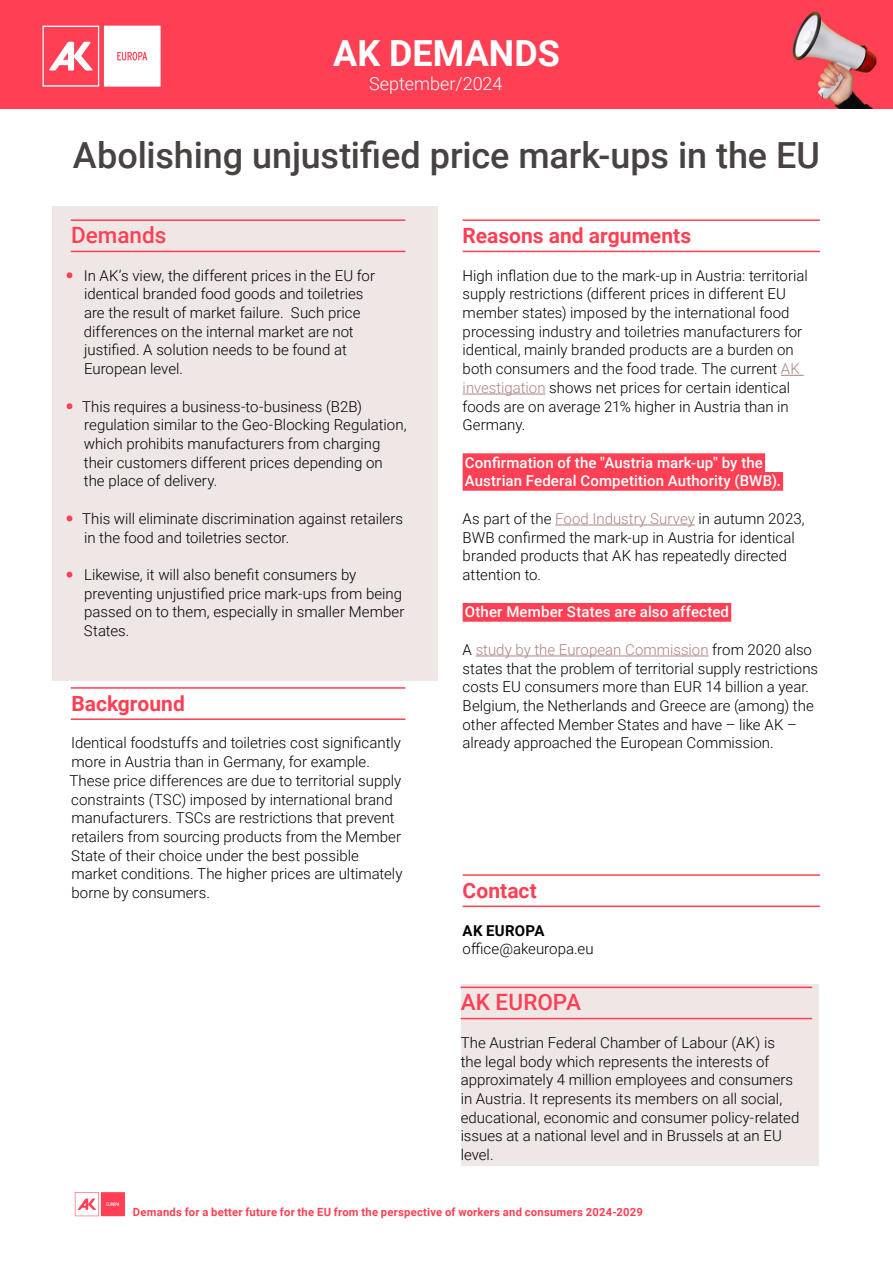
<style>
.page{position:relative;width:893px;height:1263px;background:#fff}
.page>*{position:absolute;margin:0;border:0;box-sizing:border-box;transform-origin:0 0}
.t1{font:500 36px "Roboto";letter-spacing:-.005em;color:#484242}
.t2{font:700 36px "Roboto";color:#fff}
.t3{font:500 22.5px "Roboto";color:#ff4054}
.t4{font:700 21px "Roboto";color:#ff4054}
.t5{font:300 18px "Roboto";color:#fff}
.t6{font:300 15px/18.8px "Roboto";color:#000}
.t7{font:500 15px/18.8px "Roboto";letter-spacing:.01em;color:#fff}
.t8{font:700 15px "Roboto";letter-spacing:.015em;color:#000}
.t9{font:700 11.25px "Roboto";letter-spacing:.02em;color:#ff4054}
.s1{color:#ff4054}
.s2{color:#af8282}
</style>
<div class="page">
<svg style="left:75px;top:1192px;width:50px;height:24px"></svg>
<div style="left:461px;top:985px;width:357px;height:181px;background:#efe6e6"></div>
<div style="left:0;top:0;width:893px;height:109px;background:#ff4054"></div>
<svg style="left:43px;top:26px;width:118px;height:61px"></svg>
<div style="left:52px;top:206px;width:385px;height:474px;background:#efe6e6"></div>
<hr style="left:71px;top:219px;width:334px;height:2px;background:#ff4054">
<hr style="left:71px;top:251px;width:334px;height:1px;background:#ff4054">
<hr style="left:71px;top:687px;width:334px;height:2px;background:#ff4054">
<hr style="left:71px;top:718px;width:334px;height:2px;background:#ff4054">
<hr style="left:463px;top:219px;width:357px;height:2px;background:#ff4054">
<hr style="left:463px;top:251px;width:357px;height:1px;background:#ff4054">
<svg style="left:781px;top:375px;width:23px;height:1px"></svg>
<hr style="left:463px;top:394px;width:83px;height:1px;background:#af8282">
<div style="left:463px;top:453px;width:302px;height:19px;background:#ff4054"></div>
<div style="left:463px;top:472px;width:320px;height:19px;background:#ff4054"></div>
<hr style="left:555px;top:525px;width:140px;height:1px;background:#af8282">
<div style="left:463px;top:603px;width:268px;height:19px;background:#ff4054"></div>
<hr style="left:476px;top:656px;width:233px;height:1px;background:#af8282">
<hr style="left:461px;top:986px;width:351px;height:2px;background:#ff4054">
<hr style="left:461px;top:1018px;width:351px;height:1px;background:#ff4054">
<hr style="left:463px;top:874px;width:357px;height:2px;background:#ff4054">
<hr style="left:463px;top:905px;width:357px;height:2px;background:#ff4054">
<img style="left:792px;top:11px;width:85px;height:98px">
<h1 class="t2" style="left:333px;top:28px;width:228px">AK DEMANDS</h1>
<p class="t5" style="left:369px;top:71px;width:135px">September/2024</p>
<h1 class="t1" style="left:73px;top:130px;width:748px">Abolishing unjustified price mark-ups in the EU</h1>
<h2 class="t3" style="left:71px;top:219px;width:97px">Demands</h2>
<p class="t6" style="left:84px;top:265px;width:293px;text-indent:-17px"><span class="s1">•</span> In AK’s view, the different prices in the EU for identical branded food goods and toiletries are the result of market failure. Such price differences on the internal market are not justified. A solution needs to be found at European level.</p>
<p class="t6" style="left:84px;top:396px;width:324px;text-indent:-17px"><span class="s1">•</span> This requires a business-to-business (B2B) regulation similar to the Geo-Blocking Regulation, which prohibits manufacturers from charging their customers different prices depending on the place of delivery.</p>
<p class="t6" style="left:84px;top:509px;width:320px;text-indent:-17px"><span class="s1">•</span> This will eliminate discrimination against retailers in the food and toiletries sector.</p>
<p class="t6" style="left:84px;top:565px;width:322px;text-indent:-17px"><span class="s1">•</span> Likewise, it will also benefit consumers by preventing unjustified price mark-ups from being passed on to them, especially in smaller Member States.</p>
<h3 class="t4" style="left:71px;top:689px;width:115px">Background</h3>
<p class="t6" style="left:69px;top:733px;width:335px">Identical foodstuffs and toiletries cost significantly more in Austria than in Germany, for example.<br>These price differences are due to territorial supply constraints (TSC) imposed by international brand manufacturers. TSCs are restrictions that prevent retailers from sourcing products from the Member State of their choice under the best possible market conditions. The higher prices are ultimately borne by consumers.</p>
<h3 class="t4" style="left:463px;top:221px;width:230px">Reasons and arguments</h3>
<p class="t6" style="left:463px;top:265px;width:347px">High inflation due to the mark-up in Austria: territorial supply restrictions (different prices in different EU member states) imposed by the international food processing industry and toiletries manufacturers for identical, mainly branded products are a burden on both consumers and the food trade. The current <span class="s2">AK investigation</span> shows net prices for certain identical foods are on average 21% higher in Austria than in Germany.</p>
<p class="t7" style="left:465px;top:452px;width:318px">Confirmation of the "Austria mark-up" by the<br>Austrian Federal Competition Authority (BWB).</p>
<p class="t6" style="left:463px;top:509px;width:344px">As part of the <span class="s2">Food Industry Survey</span> in autumn 2023, BWB confirmed the mark-up in Austria for identical branded products that AK has repeatedly directed attention to.</p>
<p class="t7" style="left:465px;top:602px;width:266px">Other Member States are also affected</p>
<p class="t6" style="left:463px;top:639px;width:357px">A <span class="s2">study by the European Commission</span> from 2020 also states that the problem of territorial supply restrictions costs EU consumers more than EUR 14 billion a year.<br>Belgium, the Netherlands and Greece are (among) the other affected Member States and have – like AK – already approached the European Commission.</p>
<h3 class="t4" style="left:463px;top:876px;width:76px">Contact</h3>
<p class="t8" style="left:463px;top:920px;width:83px">AK EUROPA</p>
<p class="t6" style="left:463px;top:939px;width:133px">office@akeuropa.eu</p>
<h2 class="t3" style="left:461px;top:987px;width:122px">AK EUROPA</h2>
<p class="t6" style="left:461px;top:1032px;width:340px">The Austrian Federal Chamber of Labour (AK) is the legal body which represents the interests of approximately 4 million employees and consumers in Austria. It represents its members on all social, educational, economic and consumer policy-related issues at a national level and in Brussels at an EU level.</p>
<p class="t9" style="left:133px;top:1204px;width:511px">Demands for a better future for the EU from the perspective of workers and consumers 2024-2029</p>
</div>
